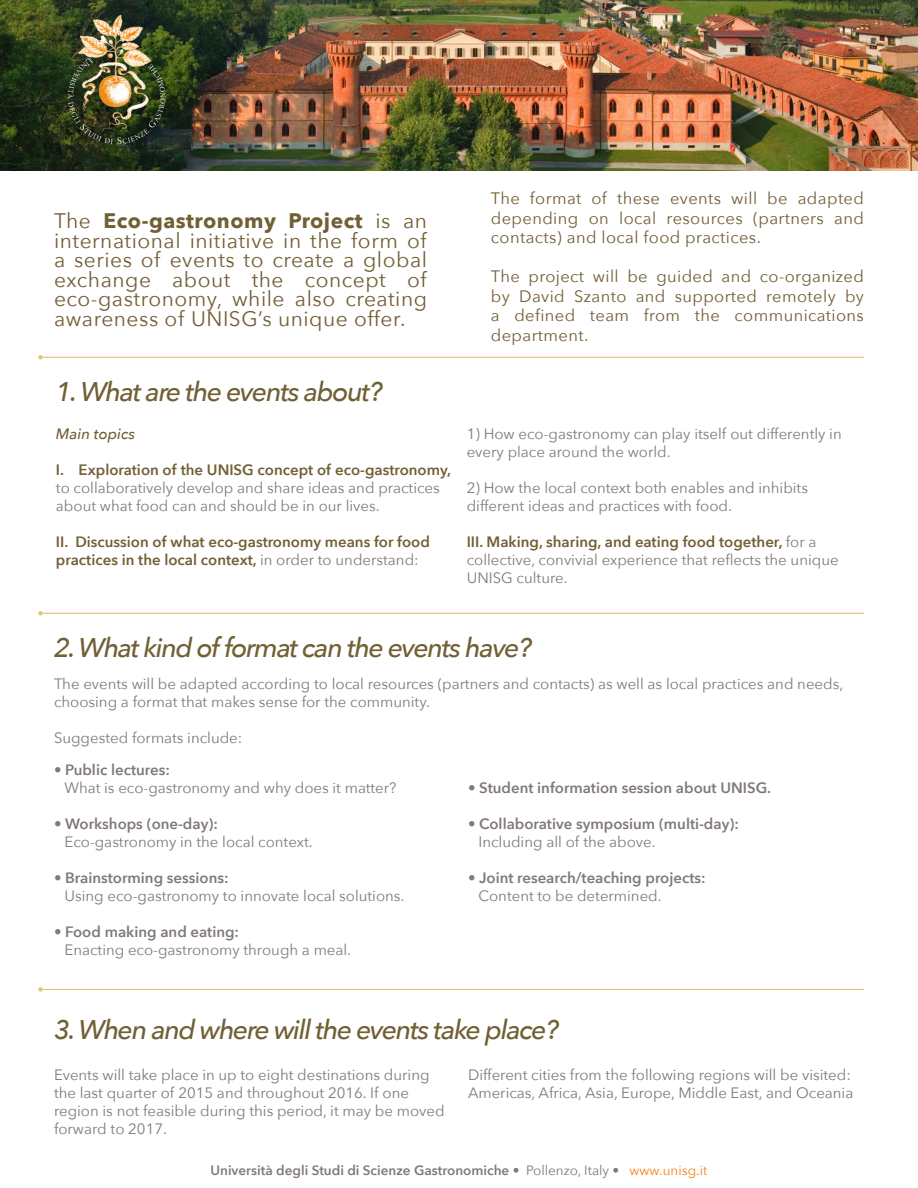
<style>
.page{position:relative;width:918px;height:1188px;background:#fff}
.page>*{position:absolute;margin:0;border:0;box-sizing:border-box;transform-origin:0 0}
.t1{font:italic 500 27px "Avenir Next";letter-spacing:-.05em;color:#715f35}
.t2{font:21px/19.5px "Avenir Next";letter-spacing:.025em;color:#715f35;text-align:justify}
.t3{font:16.5px/19.5px "Avenir Next";letter-spacing:.025em;color:#715f35;text-align:justify}
.t4{font:15px/18px "Avenir Next";color:#817976}
.t5{font:600 15px "Avenir Next";color:#817976}
.t6{font:600 15px/18px "Avenir Next";color:#715f35}
.t7{font:italic 500 15px "Avenir Next";color:#715f35}
.t8{font:600 13.5px "Avenir Next";color:#817976}
.s1{font-weight:700}
.s2{font-weight:600;color:#715f35}
.s3{font-weight:400;color:#817976}
.s4{font-weight:400}
.s5{font-weight:400;color:#f58220}
</style>
<div class="page">
<img style="left:0;top:0;width:918px;height:170px">
<hr style="left:41px;top:613px;width:823px;height:1px;background:#e0c37c">
<svg style="left:38px;top:611px;width:5px;height:5px"></svg>
<hr style="left:41px;top:357px;width:823px;height:1px;background:#e0c37c">
<svg style="left:38px;top:355px;width:5px;height:5px"></svg>
<hr style="left:41px;top:989px;width:823px;height:1px;background:#e0c37c">
<svg style="left:38px;top:987px;width:5px;height:5px"></svg>
<img style="left:64px;top:14px;width:105px;height:132px">
<p class="t2" style="left:54px;top:210px;width:375px">The <span class="s1">Eco-gastronomy Project</span> is an international initiative in the form of a series of events to create a global exchange about the concept of eco-gastronomy, while also creating awareness of UNISG’s unique offer.</p>
<p class="t1" style="left:56px;top:369px;width:328px">1. What are the events about?</p>
<p class="t7" style="left:56px;top:421px;width:81px">Main topics</p>
<p class="t4" style="left:56px;top:461px;width:397px"><span class="s2">I. Exploration of the UNISG concept of eco-gastronomy, </span>to collaboratively develop and share ideas and practices about what food can and should be in our lives.</p>
<p class="t6" style="left:56px;top:533px;width:375px">II. Discussion of what eco-gastronomy means for food practices in the local context, <span class="s3">in order to understand:</span></p>
<p class="t3" style="left:491px;top:188px;width:375px">The format of these events will be adapted depending on local resources (partners and contacts) and local food practices.</p>
<p class="t3" style="left:491px;top:266px;width:375px">The project will be guided and co-organized by David Szanto and supported remotely by a defined team from the communications department.</p>
<p class="t4" style="left:467px;top:425px;width:377px">1) How eco-gastronomy can play itself out differently in every place around the world.</p>
<p class="t4" style="left:467px;top:479px;width:343px">2) How the local context both enables and inhibits different ideas and practices with food.</p>
<p class="t4" style="left:467px;top:533px;width:373px"><span class="s2">III. Making, sharing, and eating food together,</span> for a collective, convivial experience that reflects the unique<br>UNISG culture.</p>
<p class="t1" style="left:54px;top:625px;width:479px">2. What kind of format can the events have?</p>
<p class="t4" style="left:54px;top:674px;width:791px">The events will be adapted according to local resources (partners and contacts) as well as local practices and needs, choosing a format that makes sense for the community.</p>
<p class="t4" style="left:54px;top:728px;width:190px">Suggested formats include:</p>
<p class="t5" style="left:54px;top:757px;width:117px">• Public lectures:</p>
<p class="t4" style="left:64px;top:778px;width:333px">What is eco-gastronomy and why does it matter?</p>
<p class="t5" style="left:54px;top:811px;width:165px">• Workshops (one-day):</p>
<p class="t4" style="left:64px;top:832px;width:250px">Eco-gastronomy in the local context.</p>
<p class="t5" style="left:54px;top:865px;width:176px">• Brainstorming sessions:</p>
<p class="t4" style="left:64px;top:886px;width:341px">Using eco-gastronomy to innovate local solutions.</p>
<p class="t5" style="left:54px;top:919px;width:187px">• Food making and eating:</p>
<p class="t4" style="left:64px;top:940px;width:288px">Enacting eco-gastronomy through a meal.</p>
<p class="t5" style="left:468px;top:775px;width:305px">• Student information session about UNISG.</p>
<p class="t5" style="left:468px;top:811px;width:272px">• Collaborative symposium (multi-day):</p>
<p class="t4" style="left:478px;top:832px;width:179px">Including all of the above.</p>
<p class="t5" style="left:468px;top:865px;width:239px">• Joint research/teaching projects:</p>
<p class="t4" style="left:478px;top:886px;width:185px">Content to be determined.</p>
<p class="t1" style="left:54px;top:1007px;width:506px">3. When and where will the events take place?</p>
<p class="t4" style="left:54px;top:1065px;width:392px">Events will take place in up to eight destinations during the last quarter of 2015 and throughout 2016. If one region is not feasible during this period, it may be moved forward to 2017.</p>
<p class="t4" style="left:468px;top:1065px;width:387px">Different cities from the following regions will be visited:<br>Americas, Africa, Asia, Europe, Middle East, and Oceania</p>
<p class="t8" style="left:211px;top:1159px;width:498px">Università degli Studi di Scienze Gastronomiche • <span class="s4">Pollenzo, Italy •</span> <span class="s5">www.unisg.it</span></p>
</div>
